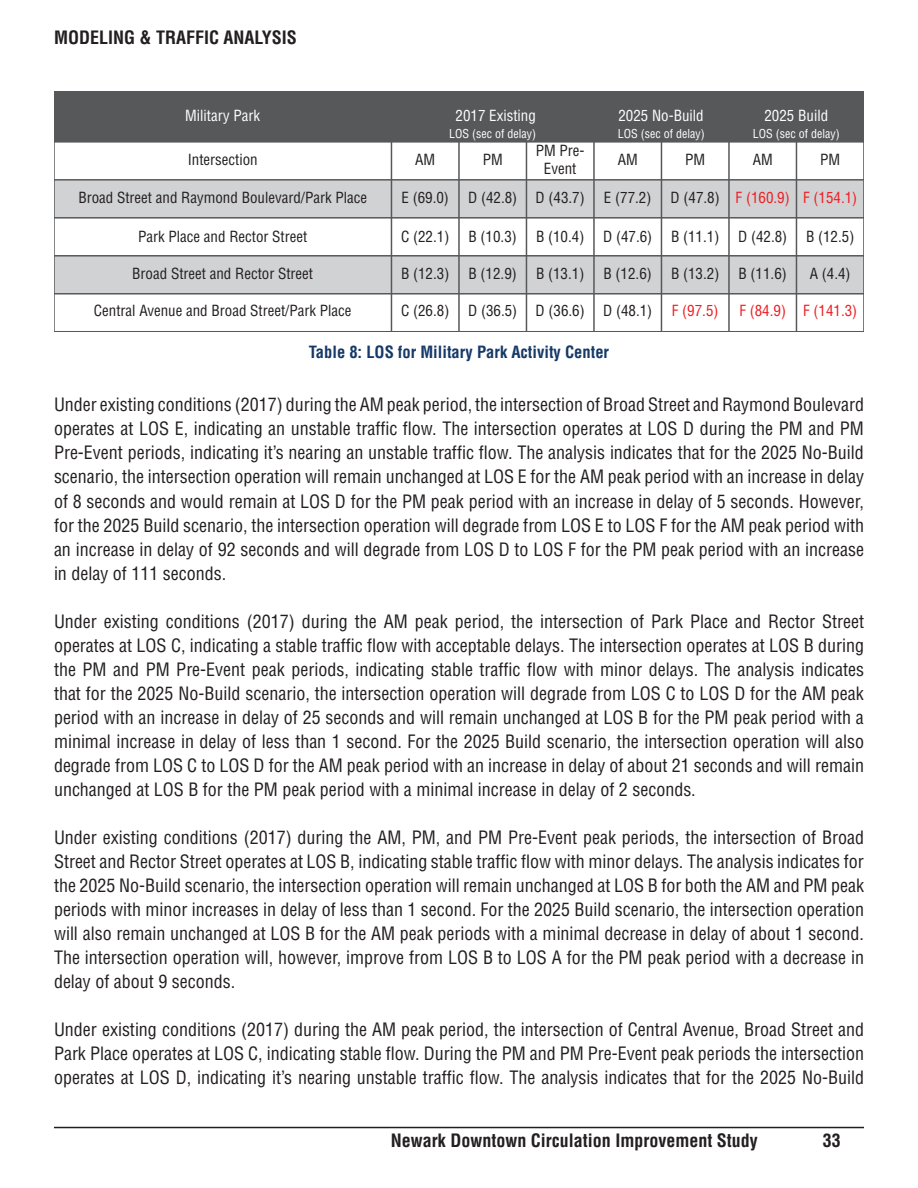
<style>
.page{position:relative;width:918px;height:1188px;background:#fff}
.page>*{position:absolute;margin:0;border:0;box-sizing:border-box;transform-origin:0 0}
.Paragraph_Style_1{font:condensed 18px/24px "Helvetica LT Std";color:#231f20;text-align:justify}
.t1{font:700 condensed 18px "Helvetica LT Std";color:#231f20}
.Paragraph_Style_1-2{font:700 condensed 16.5px "Helvetica LT Std";color:#163967}
.t2{font:condensed 15px/18px "Helvetica LT Std";color:#231f20;text-align:center}
.t3{font:condensed 15px "Helvetica LT Std";color:#fff}
.t4{font:condensed 15px "Helvetica LT Std";color:#ee1d23}
.t5{font:condensed 12px "Helvetica LT Std";color:#fff}
.s1{color:#231f20}
</style>
<div class="page">
<hr style="left:54px;top:1127px;width:810px;height:1px;background:#231f20">
<div style="left:54px;top:92px;width:810px;height:50px;background:#57585a"></div>
<div style="left:54px;top:180px;width:810px;height:38px;background:#d1d2d4"></div>
<div style="left:54px;top:257px;width:810px;height:37px;background:#d1d2d4"></div>
<div style="left:54px;top:103px;width:810px;height:229px;border:2px solid #57585a"></div>
<hr style="left:54px;top:293px;width:810px;height:2px;background:#57585a">
<hr style="left:54px;top:255px;width:810px;height:2px;background:#57585a">
<hr style="left:54px;top:217px;width:810px;height:2px;background:#57585a">
<hr style="left:54px;top:179px;width:810px;height:2px;background:#57585a">
<hr style="left:54px;top:141px;width:810px;height:2px;background:#57585a">
<hr style="left:796px;top:104px;width:1px;height:228px;background:#57585a">
<hr style="left:728px;top:104px;width:2px;height:228px;background:#57585a">
<hr style="left:661px;top:104px;width:1px;height:228px;background:#57585a">
<hr style="left:593px;top:104px;width:2px;height:228px;background:#57585a">
<hr style="left:526px;top:104px;width:1px;height:228px;background:#57585a">
<hr style="left:458px;top:104px;width:2px;height:228px;background:#57585a">
<hr style="left:391px;top:104px;width:1px;height:228px;background:#57585a">
<p class="t1" style="left:54px;top:26px;width:244px">MODELING &amp; TRAFFIC ANALYSIS</p>
<p class="t3" style="left:185px;top:106px;width:76px">Military Park</p>
<p class="t3" style="left:456px;top:106px;width:82px">2017 Existing</p>
<p class="t3" style="left:618px;top:106px;width:87px">2025 No-Build</p>
<p class="t3" style="left:764px;top:106px;width:65px">2025 Build</p>
<p class="t2" style="left:415px;top:150px;width:22px">AM</p>
<p class="t2" style="left:401px;top:188px;width:49px">E (69.0)</p>
<p class="t2" style="left:468px;top:188px;width:118px">D (42.8) D (43.7)</p>
<p class="t2" style="left:604px;top:188px;width:49px">E (77.2)</p>
<p class="t4" style="left:671px;top:188px;width:188px"><span class="s1">D (47.8)</span> F (160.9) F (154.1)</p>
<p class="t2" style="left:401px;top:227px;width:50px">C (22.1)</p>
<p class="t2" style="left:469px;top:227px;width:50px">B (10.3)</p>
<p class="t2" style="left:536px;top:227px;width:50px">B (10.4)</p>
<p class="t2" style="left:603px;top:227px;width:51px">D (47.6)</p>
<p class="t2" style="left:671px;top:227px;width:50px">B (11.1)</p>
<p class="t2" style="left:671px;top:264px;width:50px">B (13.2)</p>
<p class="t5" style="left:449px;top:126px;width:88px">LOS (sec of delay)</p>
<p class="t5" style="left:618px;top:126px;width:88px">LOS (sec of delay)</p>
<p class="t5" style="left:753px;top:126px;width:88px">LOS (sec of delay)</p>
<p class="t2" style="left:536px;top:142px;width:50px">PM Pre-<br>Event</p>
<p class="t2" style="left:483px;top:150px;width:22px">PM</p>
<p class="t2" style="left:618px;top:150px;width:22px">AM</p>
<p class="t2" style="left:685px;top:150px;width:22px">PM</p>
<p class="t2" style="left:753px;top:150px;width:22px">AM</p>
<p class="t2" style="left:820px;top:150px;width:22px">PM</p>
<p class="t2" style="left:188px;top:151px;width:71px">Intersection</p>
<p class="t2" style="left:78px;top:188px;width:290px">Broad Street and Raymond Boulevard/Park Place</p>
<p class="t2" style="left:138px;top:227px;width:171px">Park Place and Rector Street</p>
<p class="t2" style="left:132px;top:264px;width:182px">Broad Street and Rector Street</p>
<p class="t2" style="left:94px;top:302px;width:259px">Central Avenue and Broad Street/Park Place</p>
<p class="t2" style="left:738px;top:227px;width:51px">D (42.8)</p>
<p class="t2" style="left:806px;top:227px;width:50px">B (12.5)</p>
<p class="t2" style="left:401px;top:264px;width:50px">B (12.3)</p>
<p class="t2" style="left:469px;top:264px;width:50px">B (12.9)</p>
<p class="t2" style="left:536px;top:264px;width:50px">B (13.1)</p>
<p class="t2" style="left:604px;top:264px;width:50px">B (12.6)</p>
<p class="t2" style="left:739px;top:264px;width:50px">B (11.6)</p>
<p class="t2" style="left:810px;top:264px;width:42px">A (4.4)</p>
<p class="t2" style="left:401px;top:302px;width:50px">C (26.8)</p>
<p class="t2" style="left:468px;top:302px;width:186px">D (36.5) D (36.6) D (48.1)</p>
<p class="t4" style="left:672px;top:302px;width:48px">F (97.5)</p>
<p class="t4" style="left:739px;top:302px;width:119px">F (84.9) F (141.3)</p>
<p class="Paragraph_Style_1-2" style="left:309px;top:342px;width:302px">Table 8: LOS for Military Park Activity Center</p>
<p class="Paragraph_Style_1" style="left:54px;top:392px;width:812px">Under existing conditions (2017) during the AM peak period, the intersection of Broad Street and Raymond Boulevard operates at LOS E, indicating an unstable traffic flow. The intersection operates at LOS D during the PM and PM Pre-Event periods, indicating it’s nearing an unstable traffic flow. The analysis indicates that for the 2025 No-Build scenario, the intersection operation will remain unchanged at LOS E for the AM peak period with an increase in delay</p>
<p class="Paragraph_Style_1" style="left:54px;top:489px;width:812px">of 8 seconds and would remain at LOS D for the PM peak period with an increase in delay of 5 seconds. However, for the 2025 Build scenario, the intersection operation will degrade from LOS E to LOS F for the AM peak period with an increase in delay of 92 seconds and will degrade from LOS D to LOS F for the PM peak period with an increase in delay of 111 seconds.</p>
<p class="Paragraph_Style_1" style="left:54px;top:609px;width:812px">Under existing conditions (2017) during the AM peak period, the intersection of Park Place and Rector Street operates at LOS C, indicating a stable traffic flow with acceptable delays. The intersection operates at LOS B during the PM and PM Pre-Event peak periods, indicating stable traffic flow with minor delays. The analysis indicates that for the 2025 No-Build scenario, the intersection operation will degrade from LOS C to LOS D for the AM peak period with an increase in delay of 25 seconds and will remain unchanged at LOS B for the PM peak period with a minimal increase in delay of less than 1 second. For the 2025 Build scenario, the intersection operation will also degrade from LOS C to LOS D for the AM peak period with an increase in delay of about 21 seconds and will remain unchanged at LOS B for the PM peak period with a minimal increase in delay of 2 seconds.</p>
<p class="Paragraph_Style_1" style="left:54px;top:825px;width:812px">Under existing conditions (2017) during the AM, PM, and PM Pre-Event peak periods, the intersection of Broad Street and Rector Street operates at LOS B, indicating stable traffic flow with minor delays. The analysis indicates for the 2025 No-Build scenario, the intersection operation will remain unchanged at LOS B for both the AM and PM peak periods with minor increases in delay of less than 1 second. For the 2025 Build scenario, the intersection operation will also remain unchanged at LOS B for the AM peak periods with a minimal decrease in delay of about 1 second.<br>The intersection operation will, however, improve from LOS B to LOS A for the PM peak period with a decrease in delay of about 9 seconds.</p>
<p class="Paragraph_Style_1" style="left:54px;top:1017px;width:812px">Under existing conditions (2017) during the AM peak period, the intersection of Central Avenue, Broad Street and Park Place operates at LOS C, indicating stable flow. During the PM and PM Pre-Event peak periods the intersection operates at LOS D, indicating it’s nearing unstable traffic flow. The analysis indicates that for the 2025 No-Build</p>
<p class="t1" style="left:391px;top:1129px;width:369px">Newark Downtown Circulation Improvement Study</p>
<p class="t1" style="left:823px;top:1129px;width:19px">33</p>
</div>
